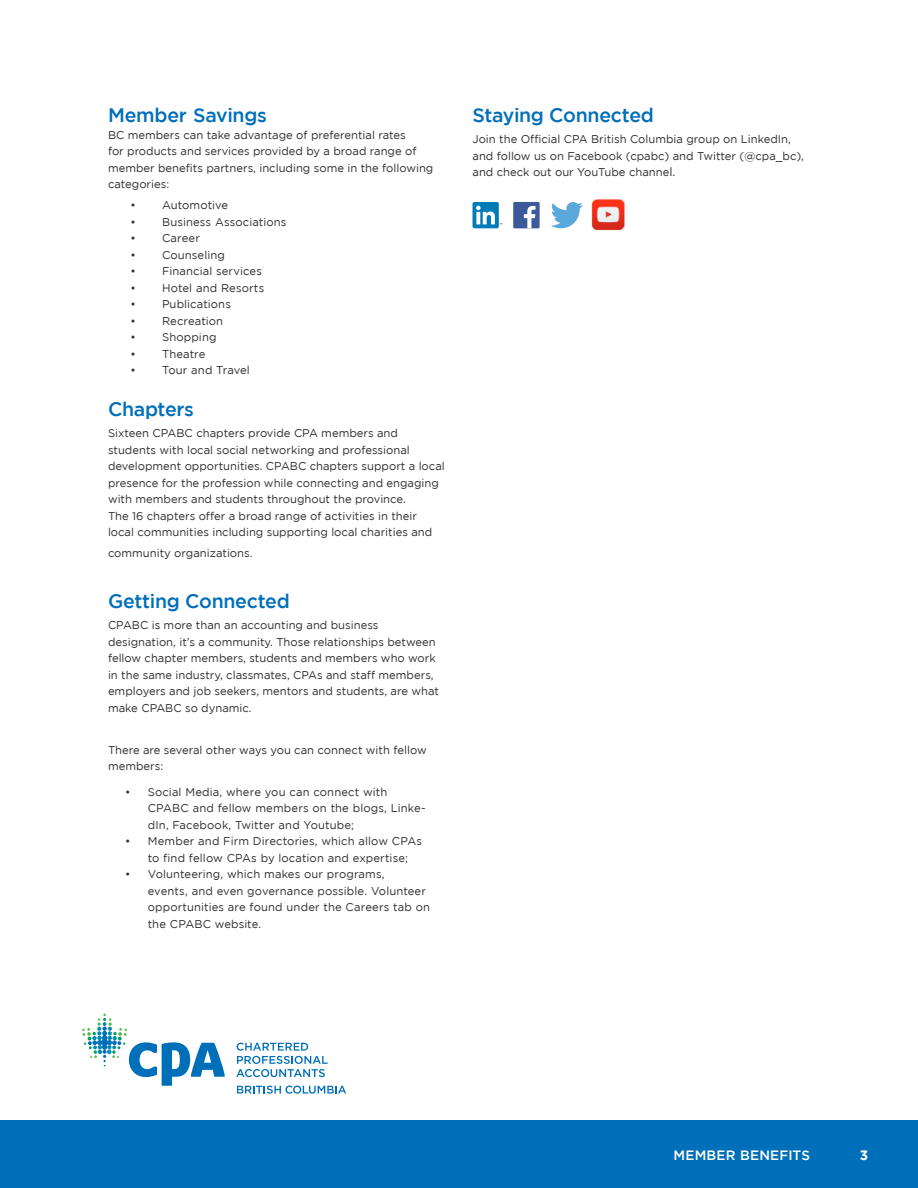
<style>
.page{position:relative;width:918px;height:1188px;background:#fff}
.page>*{position:absolute;margin:0;border:0;box-sizing:border-box;transform-origin:0 0}
.body_copy{font:500 19.5px "Gotham";letter-spacing:-.015em;color:#006fba}
.head1{font:500 19.5px "Gotham";letter-spacing:-.015em;color:#006fba}
.t1{font:500 13.5px "Gotham";letter-spacing:.015em;color:#fff}
.t2{font:700 13.5px "Gotham";color:#fff}
.body_copy-2{font:11.25px/16.5px "Gotham";color:#312f30}
.bullet1--body{font:11.25px "Gotham";letter-spacing:.01em;color:#312f30}
.s1{font-size:12px}
</style>
<div class="page">
<div style="left:0;top:1120px;width:918px;height:68px;background:#006fba"></div>
<svg style="left:236px;top:1043px;width:92px;height:34px"></svg>
<svg style="left:82px;top:1014px;width:143px;height:72px"></svg>
<svg style="left:237px;top:1086px;width:109px;height:8px"></svg>
<div style="left:472px;top:202px;width:27px;height:26px;background:#007bb6;border-radius:2px"></div>
<svg style="left:476px;top:206px;width:26px;height:18px"></svg>
<svg style="left:551px;top:202px;width:32px;height:26px"></svg>
<div style="left:513px;top:202px;width:27px;height:26px;background:#3c5a99"></div>
<svg style="left:524px;top:206px;width:12px;height:22px"></svg>
<img style="left:591px;top:199px;width:34px;height:32px">
<p class="head1" style="left:108px;top:104px;width:160px">Member Savings</p>
<p class="body_copy-2" style="left:108px;top:126px;width:327px">BC members can take advantage of preferential rates<br>for products and services provided by a broad range of member benefits partners, including some in the following categories:</p>
<p class="bullet1--body" style="left:130px;top:199px;width:99px">• Automotive</p>
<p class="bullet1--body" style="left:130px;top:216px;width:158px">• Business Associations</p>
<p class="bullet1--body" style="left:130px;top:232px;width:71px">• Career</p>
<p class="bullet1--body" style="left:130px;top:249px;width:96px">• Counseling</p>
<p class="bullet1--body" style="left:130px;top:265px;width:133px">• Financial services</p>
<p class="bullet1--body" style="left:130px;top:282px;width:135px">• Hotel and Resorts</p>
<p class="bullet1--body" style="left:130px;top:298px;width:102px">• Publications</p>
<p class="bullet1--body" style="left:130px;top:315px;width:94px">• Recreation</p>
<p class="bullet1--body" style="left:130px;top:331px;width:88px">• Shopping</p>
<p class="bullet1--body" style="left:130px;top:348px;width:76px">• Theatre</p>
<p class="bullet1--body" style="left:130px;top:364px;width:121px">• Tour and Travel</p>
<p class="body_copy" style="left:108px;top:398px;width:88px">Chapters</p>
<p class="body_copy-2" style="left:108px;top:425px;width:338px">Sixteen CPABC chapters provide CPA members and students with local social networking and professional development opportunities. CPABC chapters support a local presence for the profession while connecting and engaging with members and students throughout the province.<br>The 16 chapters offer a broad range of activities in their local communities including supporting local charities and</p>
<p class="body_copy-2" style="left:108px;top:545px;width:146px">community organizations.</p>
<p class="body_copy" style="left:108px;top:590px;width:183px">Getting Connected</p>
<p class="body_copy-2" style="left:108px;top:617px;width:333px">CPABC is more than an accounting and business designation, it’s a community. Those relationships between fellow chapter members, students and members who work in the same industry, classmates, CPAs and staff members, employers and job seekers, mentors and students, are what make CPABC so dynamic.</p>
<p class="body_copy-2" style="left:108px;top:741px;width:320px">There are several other ways you can connect with fellow members:</p>
<p class="body_copy-2" style="left:148px;top:783px;width:279px;text-indent:-22px">• Social Media, where you can connect with<br>CPABC and fellow members on the blogs, Linke&shy;dIn, Facebook, Twitter and Youtube;</p>
<p class="body_copy-2" style="left:148px;top:833px;width:276px;text-indent:-22px">• Member and Firm Directories, which allow CPAs to find fellow CPAs by location and expertise;</p>
<p class="body_copy-2" style="left:148px;top:866px;width:284px;text-indent:-22px">• Volunteering, which makes our programs,<br>events, and even governance possible. Volunteer opportunities are found under the Careers tab on the CPABC website.</p>
<p class="body_copy" style="left:472px;top:104px;width:183px">Staying Connected</p>
<p class="body_copy-2" style="left:472px;top:131px;width:333px">Join the Official CPA British Columbia group on LinkedIn, and follow us on Facebook (cpabc) and Twitter (@cpa_bc), and check out our YouTube channe<span class="s1">l.</span></p>
<p class="t1" style="left:674px;top:1147px;width:138px">MEMBER BENEFITS</p>
<p class="t2" style="left:860px;top:1147px;width:10px">3</p>
</div>
